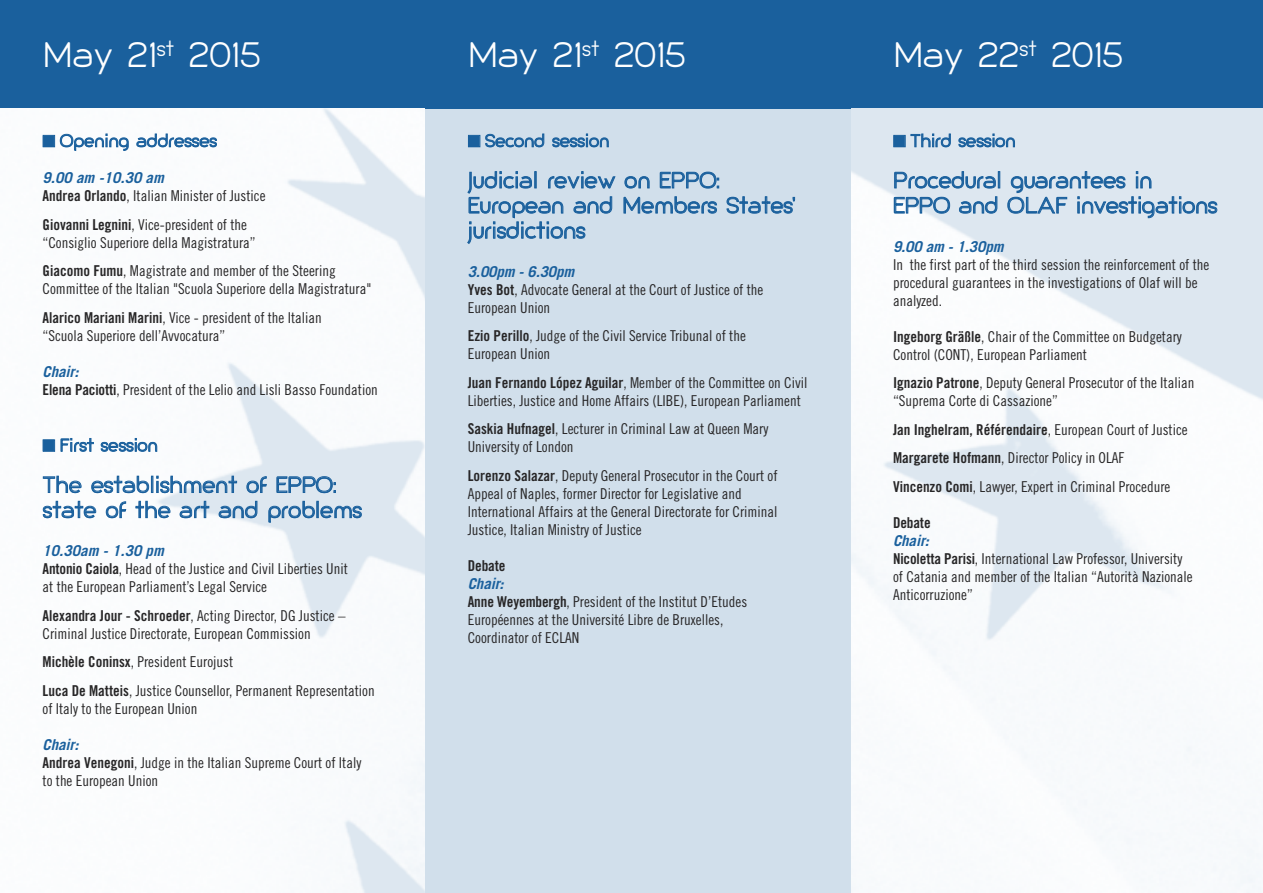
<style>
.page{position:relative;width:1263px;height:893px;background:#fff}
.page>*{position:absolute;margin:0;border:0;box-sizing:border-box;transform-origin:0 0}
.t1{font:33px "Giorgio";color:#fff}
.t2{font:21px/25.2px "Giorgio";color:#1a609d}
.t3{font:16.5px "Giorgio";color:#1a609d}
.t4{font:15px/18px "Trade Gothic Cond Eighteen";color:#272627}
.t5{font:italic 700 15px "Trade Gothic";letter-spacing:-.01em;color:#1a609d}
.t6{font:15px "Trade Gothic Bold Cond Twenty";color:#272627}
.s1{font-family:"Trade Gothic Bold Cond Twenty"}
.s2{font-family:"Trade Gothic Cond Eighteen"}
</style>
<div class="page">
<img style="left:157px;top:108px;width:1106px;height:785px">
<div style="left:425px;top:0;width:425px;height:893px;background:#d1dfeb"></div>
<div style="left:425px;top:0;width:425px;height:108px;background:#1a609d"></div>
<div style="left:0;top:0;width:425px;height:108px;background:#1a609d"></div>
<div style="left:850px;top:0;width:413px;height:108px;background:#1a609d"></div>
<h1 class="t1" style="left:43px;top:35px;width:220px">May 21<sup>st</sup> 2015</h1>
<p class="t3" style="left:43px;top:130px;width:176px">■ Opening addresses</p>
<p class="t5" style="left:43px;top:172px;width:123px">9.00 am -10.30 am</p>
<p class="t4" style="left:43px;top:183px;width:225px;line-height:28.5px"><span class="s1">Andrea Orlando</span>, Italian Minister of Justice<br><span class="s1">Giovanni Legnini</span>, Vice-president of the</p>
<p class="t4" style="left:43px;top:229px;width:295px;line-height:28.5px">“Consiglio Superiore della Magistratura”<br><span class="s1">Giacomo Fumu</span>, Magistrate and member of the Steering</p>
<p class="t4" style="left:43px;top:276px;width:330px;line-height:28.5px">Committee of the Italian "Scuola Superiore della Magistratura"<br><span class="s1">Alarico Mariani Marini</span>, Vice - president of the Italian</p>
<p class="t4" style="left:43px;top:328px;width:184px">“Scuola Superiore dell’Avvocatura”</p>
<p class="t5" style="left:43px;top:366px;width:38px">Chair:</p>
<p class="t4" style="left:43px;top:382px;width:337px"><span class="s1">Elena Paciotti</span>, President of the Lelio and Lisli Basso Foundation</p>
<p class="t3" style="left:43px;top:435px;width:117px">■ First session</p>
<h2 class="t2" style="left:43px;top:474px;width:321px">The establishment of EPPO: state of the art and problems</h2>
<p class="t5" style="left:43px;top:545px;width:123px">10.30am - 1.30 pm</p>
<p class="t4" style="left:43px;top:561px;width:307px"><span class="s1">Antonio Caiola</span>, Head of the Justice and Civil Liberties Unit at the European Parliament’s Legal Service</p>
<p class="t4" style="left:43px;top:607px;width:305px"><span class="s1">Alexandra Jour - Schroeder</span>, Acting Director, DG Justice –<br>Criminal Justice Directorate, European Commission</p>
<p class="t4" style="left:43px;top:649px;width:334px;line-height:28.5px"><span class="s1">Michèle Coninsx</span>, President Eurojust<br><span class="s1">Luca De Matteis</span>, Justice Counsellor, Permanent Representation</p>
<p class="t4" style="left:43px;top:700px;width:156px">of Italy to the European Union</p>
<p class="t5" style="left:43px;top:739px;width:38px">Chair:</p>
<p class="t4" style="left:43px;top:754px;width:320px"><span class="s1">Andrea Venegoni</span>, Judge in the Italian Supreme Court of Italy to the European Union</p>
<h1 class="t1" style="left:468px;top:35px;width:220px">May 21<sup>st</sup> 2015</h1>
<p class="t3" style="left:468px;top:130px;width:143px">■ Second session</p>
<h2 class="t2" style="left:468px;top:169px;width:329px">Judicial review on EPPO:<br>European and Members States’ jurisdictions</h2>
<p class="t5" style="left:468px;top:266px;width:108px">3.00pm - 6.30pm</p>
<p class="t4" style="left:468px;top:282px;width:297px"><span class="s1">Yves Bot</span>, Advocate General at the Court of Justice of the<br>European Union</p>
<p class="t4" style="left:468px;top:328px;width:280px"><span class="s1">Ezio Perillo</span>, Judge of the Civil Service Tribunal of the<br>European Union</p>
<p class="t4" style="left:468px;top:375px;width:341px"><span class="s1">Juan Fernando López Aguilar</span>, Member of the Committee on Civil<br>Liberties, Justice and Home Affairs (LIBE), European Parliament</p>
<p class="t4" style="left:468px;top:421px;width:302px"><span class="s1">Saskia Hufnagel</span>, Lecturer in Criminal Law at Queen Mary<br>University of London</p>
<p class="t4" style="left:468px;top:468px;width:311px"><span class="s1">Lorenzo Salazar</span>, Deputy General Prosecutor in the Court of Appeal of Naples, former Director for Legislative and International Affairs at the General Directorate for Criminal Justice, Italian Ministry of Justice</p>
<p class="t6" style="left:468px;top:560px;width:39px">Debate</p>
<p class="t5" style="left:468px;top:578px;width:38px">Chair:</p>
<p class="t4" style="left:468px;top:594px;width:281px"><span class="s1">Anne Weyembergh</span>, President of the Institut D’Etudes<br>Européennes at the Université Libre de Bruxelles,<br>Coordinator of ECLAN</p>
<h1 class="t1" style="left:893px;top:35px;width:232px">May 22<sup>st</sup> 2015</h1>
<p class="t3" style="left:893px;top:130px;width:124px">■ Third session</p>
<h2 class="t2" style="left:893px;top:169px;width:326px">Procedural guarantees in<br>EPPO and OLAF investigations</h2>
<p class="t5" style="left:893px;top:241px;width:112px">9.00 am - 1.30pm</p>
<p class="t4" style="left:893px;top:257px;width:318px">In the first part of the third session the reinforcement of the procedural guarantees in the investigations of Olaf will be analyzed.</p>
<p class="t4" style="left:893px;top:329px;width:290px"><span class="s1">Ingeborg Gräßle</span>, Chair of the Committee on Budgetary<br>Control (CONT), European Parliament</p>
<p class="t4" style="left:893px;top:375px;width:303px"><span class="s1">Ignazio Patrone</span>, Deputy General Prosecutor of the Italian “Suprema Corte di Cassazione”</p>
<p class="t6" style="left:893px;top:424px;width:296px">Jan Inghelram, Référendaire<span class="s2">, European Court of Justice</span></p>
<p class="t4" style="left:893px;top:445px;width:279px;line-height:28.5px"><span class="s1">Margarete Hofmann</span>, Director Policy in OLAF<br><span class="s1">Vincenzo Comi</span>, Lawyer, Expert in Criminal Procedure</p>
<p class="t6" style="left:893px;top:517px;width:39px">Debate</p>
<p class="t5" style="left:893px;top:535px;width:38px">Chair:</p>
<p class="t4" style="left:893px;top:551px;width:301px"><span class="s1">Nicoletta Parisi</span>, International Law Professor, University of Catania and member of the Italian “Autorità Nazionale<br>Anticorruzione”</p>
</div>
